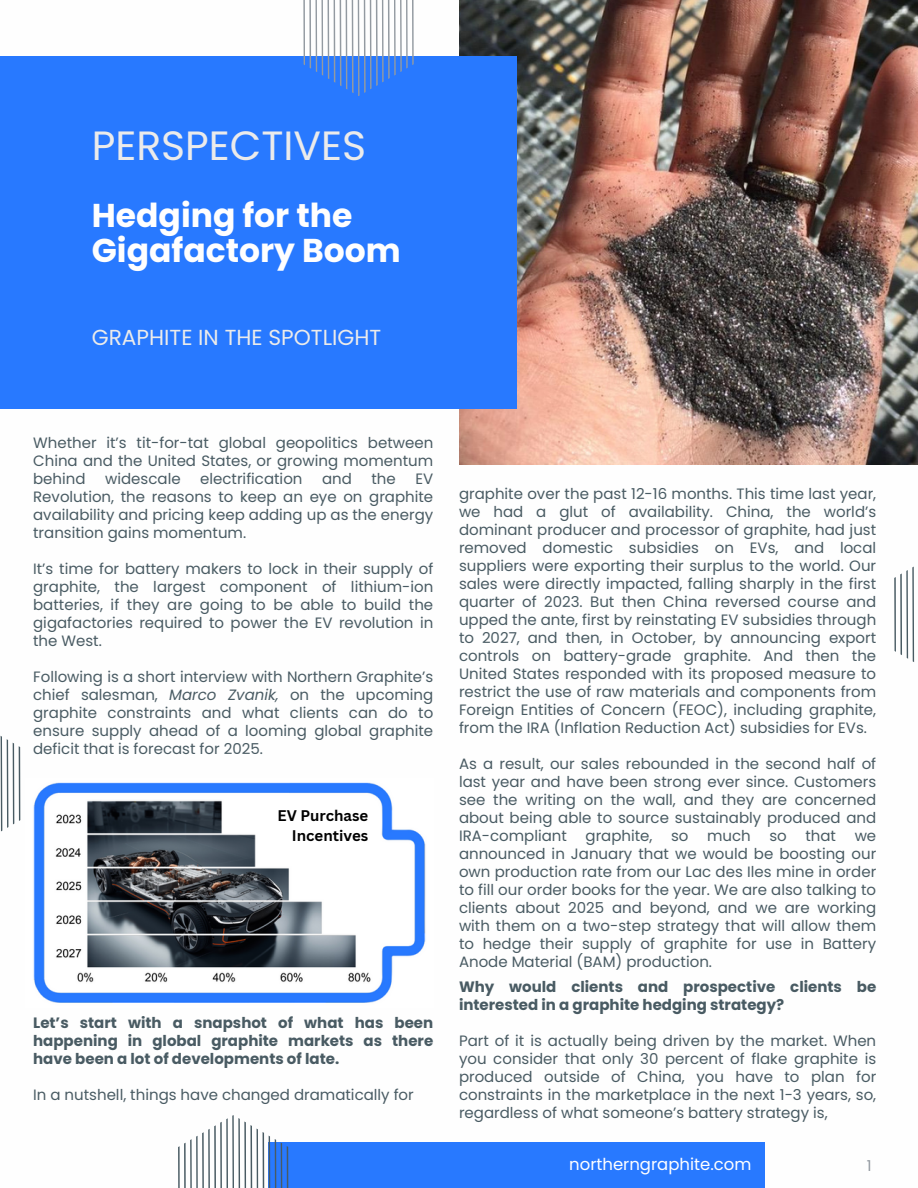
<style>
.page{position:relative;width:918px;height:1188px;background:#fff}
.page>*{position:absolute;margin:0;border:0;box-sizing:border-box;transform-origin:0 0}
.t1{font:40.8px "Poppins";color:#ebebeb}
.t2{font:700 33px/34.8px "Poppins";color:#fefefe}
.t3{font:21.75px "Poppins";color:#ebebeb}
.t4{font:16.5px "Poppins";color:#fff}
.t5{font:15px/18px "Poppins";color:#495b63;text-align:justify}
.t6{font:700 15px/18px "Poppins";color:#495b63}
.t7{font:700 15px/20.2px "Canva Sans";color:#000;text-align:right}
.t8{font:15px "Poppins";color:#939aa1}
.s1{font-style:italic}
</style>
<div class="page">
<img style="left:459px;top:0;width:459px;height:465px">
<div style="left:0;top:56px;width:516px;height:353px;background:#2879ff"></div>
<div style="left:268px;top:1142px;width:496px;height:46px;background:#2879ff"></div>
<svg style="left:303px;top:0;width:110px;height:96px"></svg>
<svg style="left:894px;top:566px;width:21px;height:96px"></svg>
<svg style="left:178px;top:1115px;width:110px;height:73px"></svg>
<img style="left:33px;top:782px;width:393px;height:221px">
<svg style="left:0;top:735px;width:20px;height:97px"></svg>
<h1 class="t1" style="left:92px;top:117px;width:276px">PERSPECTIVES</h1>
<p class="t2" style="left:92px;top:198px;width:311px">Hedging for the<br>Gigafactory Boom</p>
<p class="t3" style="left:92px;top:322px;width:291px">GRAPHITE IN THE SPOTLIGHT</p>
<h2 class="t5" style="left:33px;top:434px;width:402px">Whether it’s tit-for-tat global geopolitics between China and the United States, or growing momentum behind</h2>
<h2 class="t5" style="left:105px;top:470px;width:77px">widescale</h2>
<h2 class="t5" style="left:200px;top:470px;width:104px">electrification</h2>
<h2 class="t5" style="left:322px;top:470px;width:31px">and</h2>
<h2 class="t5" style="left:372px;top:470px;width:26px">the</h2>
<h2 class="t5" style="left:33px;top:470px;width:402px;text-indent:382px">EV Revolution, the reasons to keep an eye on graphite availability and pricing keep adding up as the energy transition gains momentum.</h2>
<h3 class="t5" style="left:33px;top:560px;width:402px">It’s time for battery makers to lock in their supply of graphite, the largest component of lithium-ion batteries, if they are going to be able to build the gigafactories required to power the EV revolution in the West.</h3>
<p class="t5" style="left:33px;top:668px;width:402px">Following is a short interview with Northern Graphite’s chief salesman, <span class="s1">Marco Zvanik,</span> on the upcoming graphite constraints and what clients can do to ensure supply ahead of a looming global graphite deficit that is forecast for 2025.</p>
<h4 class="t7" style="left:277px;top:805px;width:92px">EV Purchase<br>Incentives</h4>
<h4 class="t6" style="left:33px;top:1014px;width:402px;text-align:justify">Let’s start with a snapshot of what has been happening in global graphite markets as there have been a lot of developments of late.</h4>
<p class="t5" style="left:33px;top:1086px;width:382px">In a nutshell, things have changed dramatically for</p>
<p class="t5" style="left:459px;top:485px;width:419px">graphite over the past 12-16 months. This time last year, we had a glut of availability. China, the world’s dominant producer and processor of graphite, had just removed domestic subsidies on EVs, and local suppliers were exporting their surplus to the world. Our sales were directly impacted, falling sharply in the first quarter of 2023. But then China reversed course and upped the ante, first by reinstating EV subsidies through to 2027, and then, in October, by announcing export controls on battery-grade graphite. And then the United States responded with its proposed measure to restrict the use of raw materials and components from Foreign Entities of Concern (FEOC), including graphite, from the IRA (Inflation Reduction Act) subsidies for EVs.</p>
<p class="t5" style="left:459px;top:755px;width:419px">As a result, our sales rebounded in the second half of last year and have been strong ever since. Customers see the writing on the wall, and they are concerned about being able to source sustainably produced and IRA-compliant graphite, so much so that we announced in January that we would be boosting our own production rate from our Lac des Iles mine in order to fill our order books for the year. We are also talking to clients about 2025 and beyond, and we are working with them on a two-step strategy that will allow them to hedge their supply of graphite for use in Battery Anode Material (BAM) production.</p>
<p class="t6" style="left:459px;top:977px;width:419px">Why would clients and prospective clients be interested in a graphite hedging strategy?</p>
<h4 class="t5" style="left:459px;top:1031px;width:419px">Part of it is actually being driven by the market. When you consider that only 30 percent of flake graphite is produced outside of China, you have to plan for constraints in the marketplace in the next 1-3 years, so, regardless of what someone’s battery strategy is,</h4>
<p class="t4" style="left:569px;top:1153px;width:184px">northerngraphite.com</p>
<p class="t8" style="left:867px;top:1155px;width:6px">1</p>
</div>
